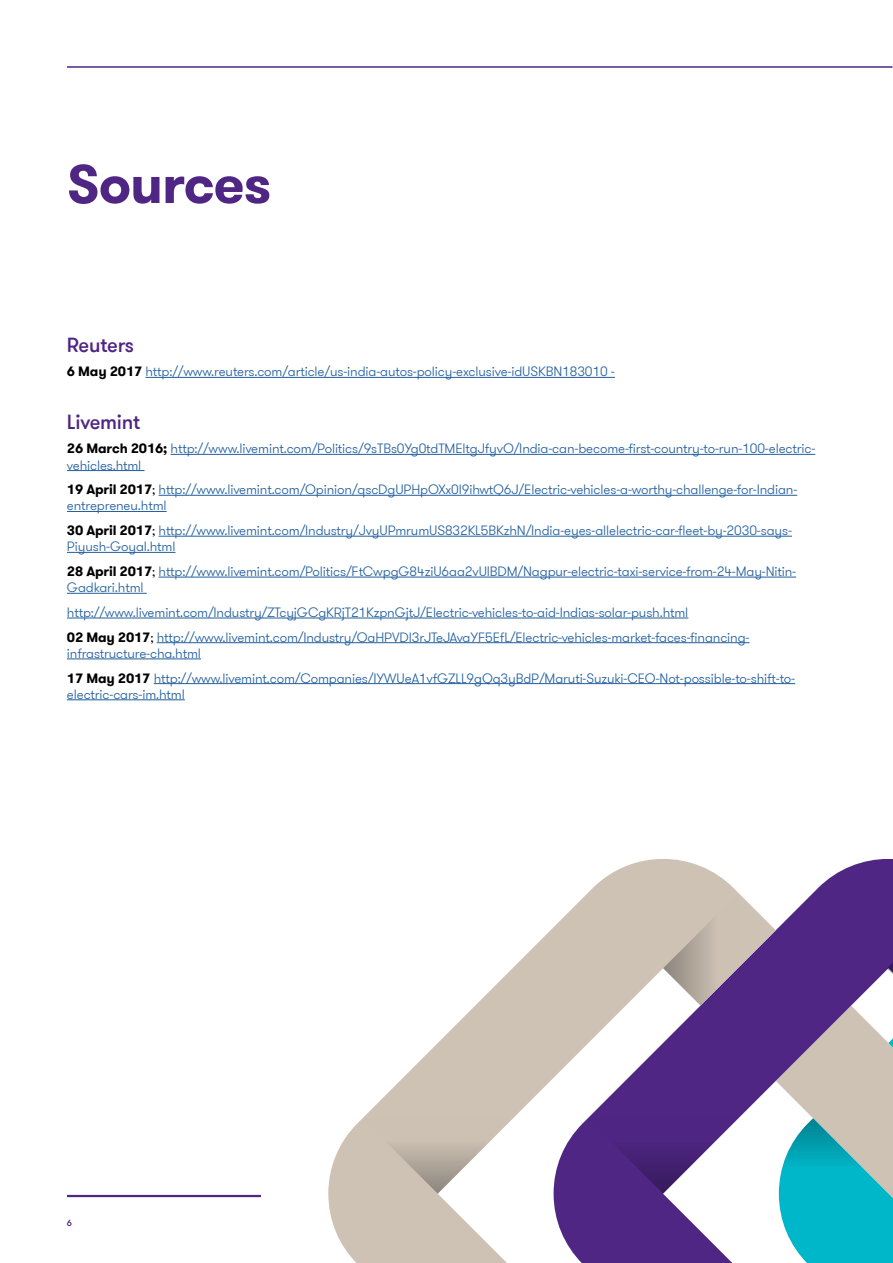
<style>
.page{position:relative;width:893px;height:1263px;background:#fff}
.page>*{position:absolute;margin:0;border:0;box-sizing:border-box;transform-origin:0 0}
.t1{font:700 54px "GT Walsheim Pro";letter-spacing:-.015em;color:#4f2683}
.t2{font:500 20.25px "GT Walsheim Pro";letter-spacing:-.01em;color:#4f2683}
.t3{font:300 13.5px/16.2px "GT Walsheim Pro";letter-spacing:-.01em;color:#215e9e}
.t4{font:500 9px "GT Walsheim Pro";color:#4f2683}
.s1{font-weight:700;color:#000}
.s2{color:#000}
</style>
<div class="page">
<hr style="left:67px;top:1195px;width:194px;height:2px;background:#4f2683">
<svg style="left:328px;top:859px;width:448px;height:404px"></svg>
<svg style="left:663px;top:893px;width:75px;height:112px;background:#bfb2af"></svg>
<svg style="left:362px;top:1118px;width:151px;height:76px"></svg>
<svg style="left:588px;top:1118px;width:150px;height:76px"></svg>
<svg style="left:776px;top:859px;width:117px;height:404px;background:#7591b2"></svg>
<hr style="left:67px;top:66px;width:826px;height:2px;background:#4f2683">
<hr style="left:145px;top:377px;width:470px;height:1px;background:#215e9e">
<hr style="left:171px;top:454px;width:644px;height:1px;background:#215e9e">
<hr style="left:67px;top:470px;width:78px;height:1px;background:#215e9e">
<hr style="left:159px;top:495px;width:638px;height:1px;background:#215e9e">
<hr style="left:67px;top:511px;width:100px;height:1px;background:#215e9e">
<hr style="left:159px;top:536px;width:633px;height:1px;background:#215e9e">
<hr style="left:67px;top:552px;width:109px;height:1px;background:#215e9e">
<hr style="left:159px;top:577px;width:637px;height:1px;background:#215e9e">
<hr style="left:67px;top:593px;width:80px;height:1px;background:#215e9e">
<hr style="left:67px;top:618px;width:621px;height:1px;background:#215e9e">
<hr style="left:157px;top:642px;width:592px;height:1px;background:#215e9e">
<hr style="left:67px;top:658px;width:134px;height:1px;background:#215e9e">
<hr style="left:154px;top:683px;width:641px;height:1px;background:#215e9e">
<hr style="left:67px;top:699px;width:118px;height:1px;background:#215e9e">
<h1 class="t1" style="left:67px;top:149px;width:206px">Sources</h1>
<h2 class="t2" style="left:67px;top:332px;width:69px">Reuters</h2>
<p class="t3" style="left:67px;top:364px;width:549px"><span class="s1">6 May 2017</span> http://www.reuters.com/article/us-india-autos-policy-exclusive-idUSKBN183010 -</p>
<h2 class="t2" style="left:67px;top:409px;width:75px">Livemint</h2>
<p class="t3" style="left:67px;top:441px;width:750px"><span class="s1">26 March 2016;</span> http://www.livemint.com/Politics/9sTBs0Yg0tdTMEltgJfyvO/India-can-become-first-country-to-run-100-electric&shy;vehicles.html</p>
<p class="t3" style="left:67px;top:482px;width:732px"><span class="s1">19 April 2017</span><span class="s2">;</span> http://www.livemint.com/Opinion/qscDgUPHpOXx0l9ihwtQ6J/Electric-vehicles-a-worthy-challenge-for-Indian&shy;entrepreneu.html</p>
<p class="t3" style="left:67px;top:523px;width:726px"><span class="s1">30 April 2017</span><span class="s2">;</span> http://www.livemint.com/Industry/JvyUPmrumUS832KL5BKzhN/India-eyes-allelectric-car-fleet-by-2030-says-<br>Piyush-Goyal.html</p>
<p class="t3" style="left:67px;top:564px;width:731px"><span class="s1">28 April 2017</span><span class="s2">;</span> http://www.livemint.com/Politics/FtCwpgG84ziU6aa2vUlBDM/Nagpur-electric-taxi-service-from-24-May-Nitin-<br>Gadkari.html</p>
<p class="t3" style="left:67px;top:600px;width:684px;line-height:24.8px">http://www.livemint.com/Industry/ZTcyjGCgKRjT21KzpnGjtJ/Electric-vehicles-to-aid-Indias-solar-push.html<br><span class="s1">02 May 2017</span><span class="s2">;</span> http://www.livemint.com/Industry/OaHPVDl3rJTeJAvaYF5EfL/Electric-vehicles-market-faces-financing-</p>
<p class="t3" style="left:67px;top:641px;width:730px;line-height:24.8px">infrastructure-cha.html<br><span class="s1">17 May 2017</span> http://www.livemint.com/Companies/IYWUeA1vfGZLL9gQq3yBdP/Maruti-Suzuki-CEO-Not-possible-to-shift-to-</p>
<p class="t3" style="left:67px;top:686px;width:119px">electric-cars-im.html</p>
<p class="t4" style="left:67px;top:1217px;width:7px">6</p>
</div>
